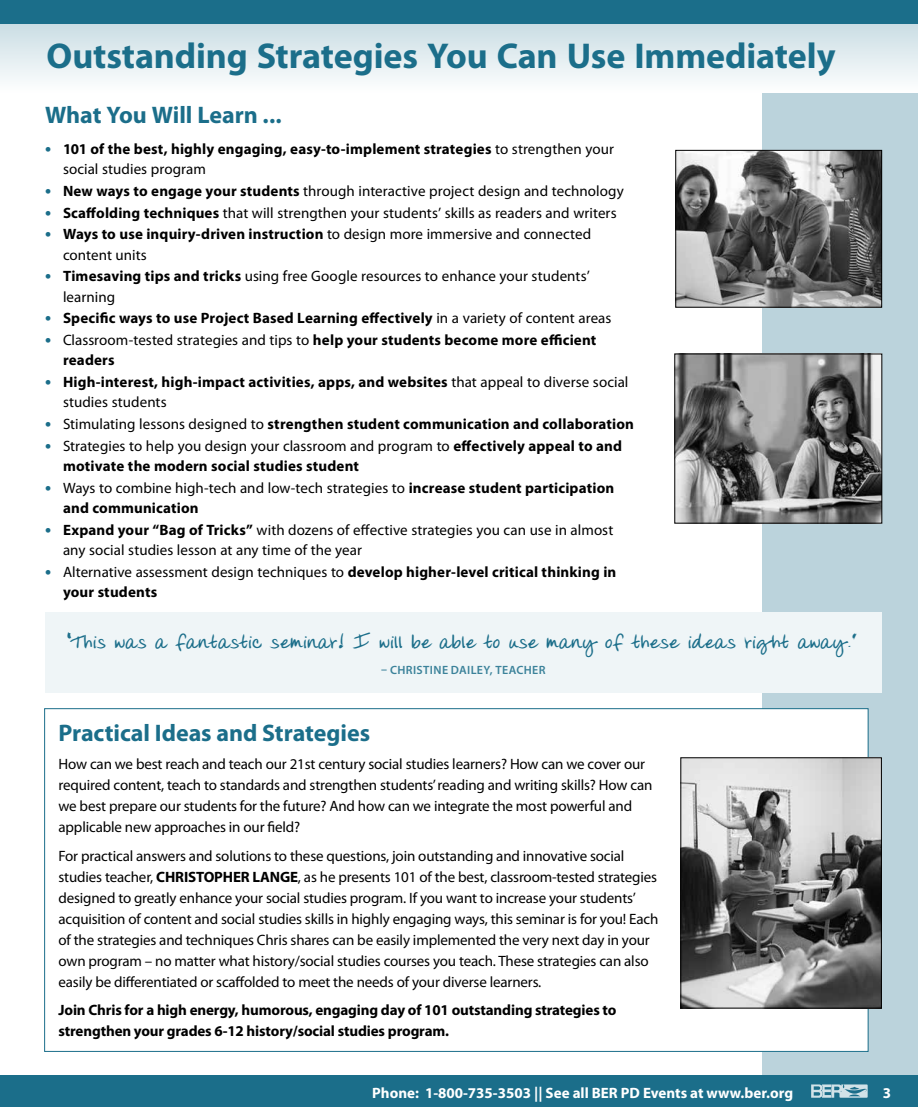
<style>
.page{position:relative;width:918px;height:1107px;background:#fff}
.page>*{position:absolute;margin:0;border:0;box-sizing:border-box;transform-origin:0 0}
.t1{font:700 36px "Myriad Pro";letter-spacing:-.005em;color:#1b6e8a}
.t2{font:700 24px "Myriad Pro";letter-spacing:-.005em;color:#1b6e8a}
.t3{font:700 21px "Donnys Hand";letter-spacing:.015em;color:#1b6e8a}
.t4{font:15px/21px "Myriad Pro";letter-spacing:-.01em;color:#000}
.t5{font:700 15px/20.2px "Myriad Pro";letter-spacing:.01em;color:#000}
.t6{font:700 15px/21px "Myriad Pro";letter-spacing:-.01em;color:#000}
.t7{font:700 15px "Myriad Pro";color:#fff}
.t8{font:600 12px "Myriad Pro";letter-spacing:.035em;color:#3b829a}
.s1{font-size:18px;color:#1b6e8a}
.s2{font-weight:400}
.s3{font-weight:700;font-size:18px;color:#1b6e8a}
.s4{font-weight:700}
</style>
<div class="page">
<div style="left:763px;top:0;width:155px;height:1107px;background:#bbd3dc"></div>
<div style="left:0;top:1076px;width:918px;height:31px;background:#1b6e8a"></div>
<svg style="left:811px;top:1084px;width:57px;height:14px"></svg>
<svg style="left:0;top:24px;width:918px;height:68px"></svg>
<div style="left:0;top:0;width:918px;height:24px;background:#1b6e8a"></div>
<div style="left:45px;top:612px;width:837px;height:81px;background:#eff5f7"></div>
<div style="left:45px;top:709px;width:823px;height:342px;background:#fff"></div>
<img style="left:678px;top:152px;width:202px;height:153px">
<div style="left:676px;top:150px;width:206px;height:157px;border:1px solid #000"></div>
<img style="left:677px;top:356px;width:203px;height:165px">
<img style="left:683px;top:760px;width:197px;height:246px">
<div style="left:681px;top:758px;width:201px;height:250px;border:1px solid #000"></div>
<h1 class="t1" style="left:46px;top:32px;width:791px">Outstanding Strategies You Can Use Immediately</h1>
<h2 class="t2" style="left:45px;top:99px;width:238px">What You Will Learn ...</h2>
<p class="t5" style="left:63px;top:138px;width:552px;text-indent:-18px"><span class="s1">•</span> 101 of the best, highly engaging, easy-to-implement strategies <span class="s2">to strengthen your social studies program</span></p>
<p class="t4" style="left:45px;top:180px;width:580px"><span class="s3">•</span> <span class="s4">New ways to engage your students</span> through interactive project design and technology</p>
<p class="t4" style="left:45px;top:202px;width:573px"><span class="s3">•</span> <span class="s4">Scaffolding techniques</span> that will strengthen your students’ skills as readers and writers</p>
<p class="t4" style="left:63px;top:224px;width:530px;line-height:20.2px;text-indent:-18px"><span class="s3">•</span> <span class="s4">Ways to use inquiry-driven instruction</span> to design more immersive and connected content units</p>
<p class="t4" style="left:63px;top:266px;width:528px;line-height:20.2px;text-indent:-18px"><span class="s3">•</span> <span class="s4">Timesaving tips and tricks</span> using free Google resources to enhance your students’ learning</p>
<p class="t5" style="left:45px;top:308px;width:568px"><span class="s1">•</span> Specific ways to use Project Based Learning effectively <span class="s2">in a variety of content areas</span></p>
<p class="t5" style="left:63px;top:329px;width:535px;text-indent:-18px"><span class="s1">•</span> <span class="s2">Classroom-tested strategies and tips to</span> help your students become more efficient readers</p>
<p class="t5" style="left:63px;top:371px;width:567px;text-indent:-18px"><span class="s1">•</span> High-interest, high-impact activities, apps, and websites <span class="s2">that appeal to diverse social studies students</span></p>
<p class="t5" style="left:45px;top:413px;width:591px"><span class="s1">•</span> <span class="s2">Stimulating lessons designed to</span> strengthen student communication and collaboration</p>
<p class="t5" style="left:63px;top:435px;width:561px;text-indent:-18px"><span class="s1">•</span> <span class="s2">Strategies to help you design your classroom and program to</span> effectively appeal to and motivate the modern social studies student</p>
<p class="t4" style="left:63px;top:477px;width:553px;line-height:20.2px;text-indent:-18px"><span class="s3">•</span> Ways to combine high-tech and low-tech strategies to <span class="s4">increase student participation and communication</span></p>
<p class="t4" style="left:63px;top:519px;width:552px;line-height:20.2px;text-indent:-18px"><span class="s3">•</span> <span class="s4">Expand your “Bag of Tricks”</span> with dozens of effective strategies you can use in almost any social studies lesson at any time of the year</p>
<p class="t5" style="left:63px;top:561px;width:555px;text-indent:-18px"><span class="s1">•</span> <span class="s2">Alternative assessment design techniques to</span> develop higher-level critical thinking in your students</p>
<h3 class="t3" style="left:68px;top:628px;width:791px">“This was a fantastic seminar! I will be able to use many of these ideas right away.”</h3>
<p class="t8" style="left:381px;top:663px;width:166px">– CHRISTINE DAILEY, TEACHER</p>
<h2 class="t2" style="left:58px;top:717px;width:313px">Practical Ideas and Strategies</h2>
<p class="t4" style="left:58px;top:753px;width:595px">How can we best reach and teach our 21st century social studies learners? How can we cover our required content, teach to standards and strengthen students’ reading and writing skills? How can we best prepare our students for the future? And how can we integrate the most powerful and applicable new approaches in our field?</p>
<p class="t4" style="left:58px;top:845px;width:601px">For practical answers and solutions to these questions, join outstanding and innovative social studies teacher, <span class="s4">CHRISTOPHER LANGE</span>, as he presents 101 of the best, classroom-tested strategies designed to greatly enhance your social studies program. If you want to increase your students’ acquisition of content and social studies skills in highly engaging ways, this seminar is for you! Each of the strategies and techniques Chris shares can be easily implemented the very next day in your own program – no matter what history/social studies courses you teach. These strategies can also easily be differentiated or scaffolded to meet the needs of your diverse learners.</p>
<p class="t6" style="left:58px;top:999px;width:560px">Join Chris for a high energy, humorous, engaging day of 101 outstanding strategies to strengthen your grades 6-12 history/social studies program.</p>
<p class="t7" style="left:372px;top:1083px;width:422px">Phone: 1-800-735-3503 || See all BER PD Events at www.ber.org</p>
<p class="t7" style="left:883px;top:1083px;width:10px">3</p>
</div>
